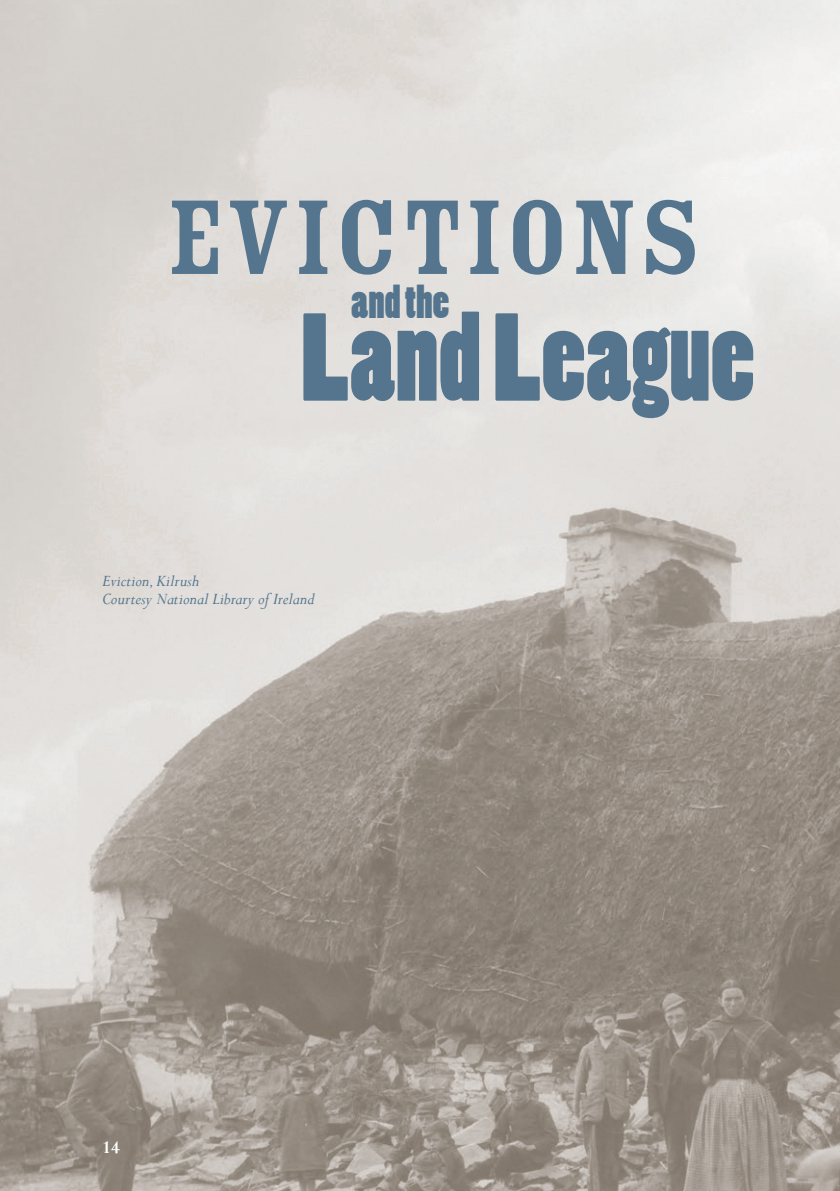
<style>
.page{position:relative;width:840px;height:1191px;background:#fff}
.page>*{position:absolute;margin:0;border:0;box-sizing:border-box;transform-origin:0 0}
.State_YEAR{font:116.4px "Poplar Std";color:#54758d}
.State_YEAR-2{font:116.4px "Rosewood Fill";color:#54758d}
.State_YEAR-3{font:43.6px "Poplar Std";color:#54758d}
.t1{font:700 20px "Perpetua";color:#fff}
.Photo_Credit{font:italic 18px "Perpetua";color:#54758d}
</style>
<div class="page">
<img style="left:0;top:0;width:839px;height:1191px">
<p class="State_YEAR-2" style="left:166px;top:174px;width:537px">EVICTIONS</p>
<p class="State_YEAR-3" style="left:351px;top:278px;width:99px">and the</p>
<p class="State_YEAR" style="left:301px;top:294px;width:455px">Land League</p>
<p class="Photo_Credit" style="left:102px;top:569px;width:99px">Eviction, Kilrush</p>
<p class="Photo_Credit" style="left:102px;top:587px;width:214px">Courtesy National Library of Ireland</p>
<p class="t1" style="left:102px;top:1134px;width:20px">14</p>
</div>
